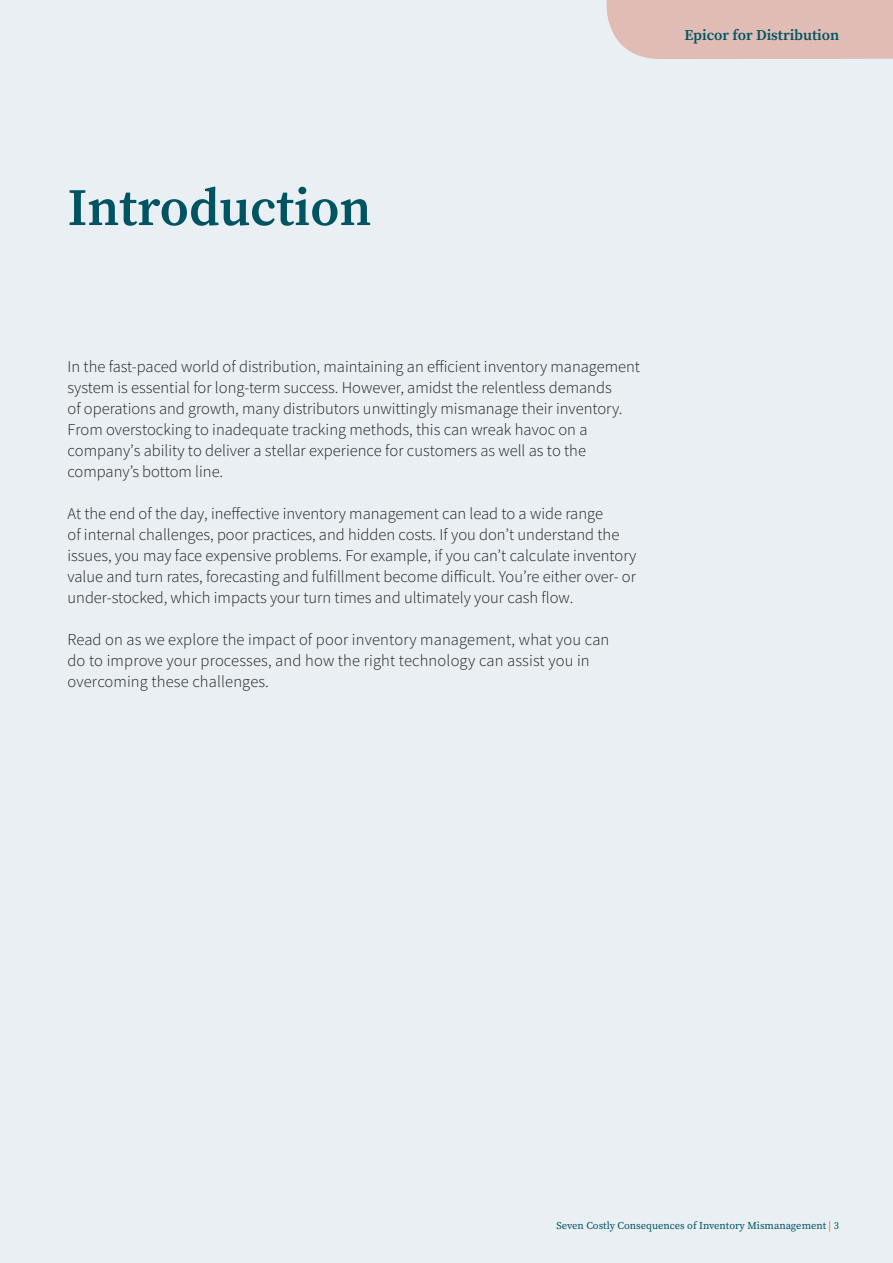
<style>
.page{position:relative;width:893px;height:1263px;background:#e9eff2}
.page>*{position:absolute;margin:0;border:0;box-sizing:border-box;transform-origin:0 0}
.t1{font:600 52.5px "Source Serif Pro";color:#005462}
.t2{font:300 16.5px/21px "Source Sans Pro";color:#231f20}
.t3{font:600 15px "Source Serif Pro";color:#005462}
.t4{font:10.5px "Source Serif Pro";color:#005462}
.s1{color:#f15921}
</style>
<div class="page">
<div style="left:606px;top:0;width:287px;height:59px;background:#e1bcb4"></div>
<p class="t3" style="left:684px;top:25px;width:156px">Epicor for Distribution</p>
<h1 class="t1" style="left:68px;top:172px;width:306px">Introduction</h1>
<p class="t2" style="left:68px;top:356px;width:574px">In the fast-paced world of distribution, maintaining an efficient inventory management system is essential for long-term success. However, amidst the relentless demands<br>of operations and growth, many distributors unwittingly mismanage their inventory.<br>From overstocking to inadequate tracking methods, this can wreak havoc on a company’s ability to deliver a stellar experience for customers as well as to the company’s bottom line.</p>
<p class="t2" style="left:68px;top:503px;width:570px">At the end of the day, ineffective inventory management can lead to a wide range<br>of internal challenges, poor practices, and hidden costs. If you don’t understand the issues, you may face expensive problems. For example, if you can’t calculate inventory value and turn rates, forecasting and fulfillment become difficult. You’re either over- or under-stocked, which impacts your turn times and ultimately your cash flow.</p>
<p class="t2" style="left:67px;top:629px;width:543px">Read on as we explore the impact of poor inventory management, what you can do to improve your processes, and how the right technology can assist you in overcoming these challenges.</p>
<p class="t4" style="left:556px;top:1218px;width:284px">Seven Costly Consequences of Inventory Mismanagement <span class="s1">|</span> 3</p>
</div>
